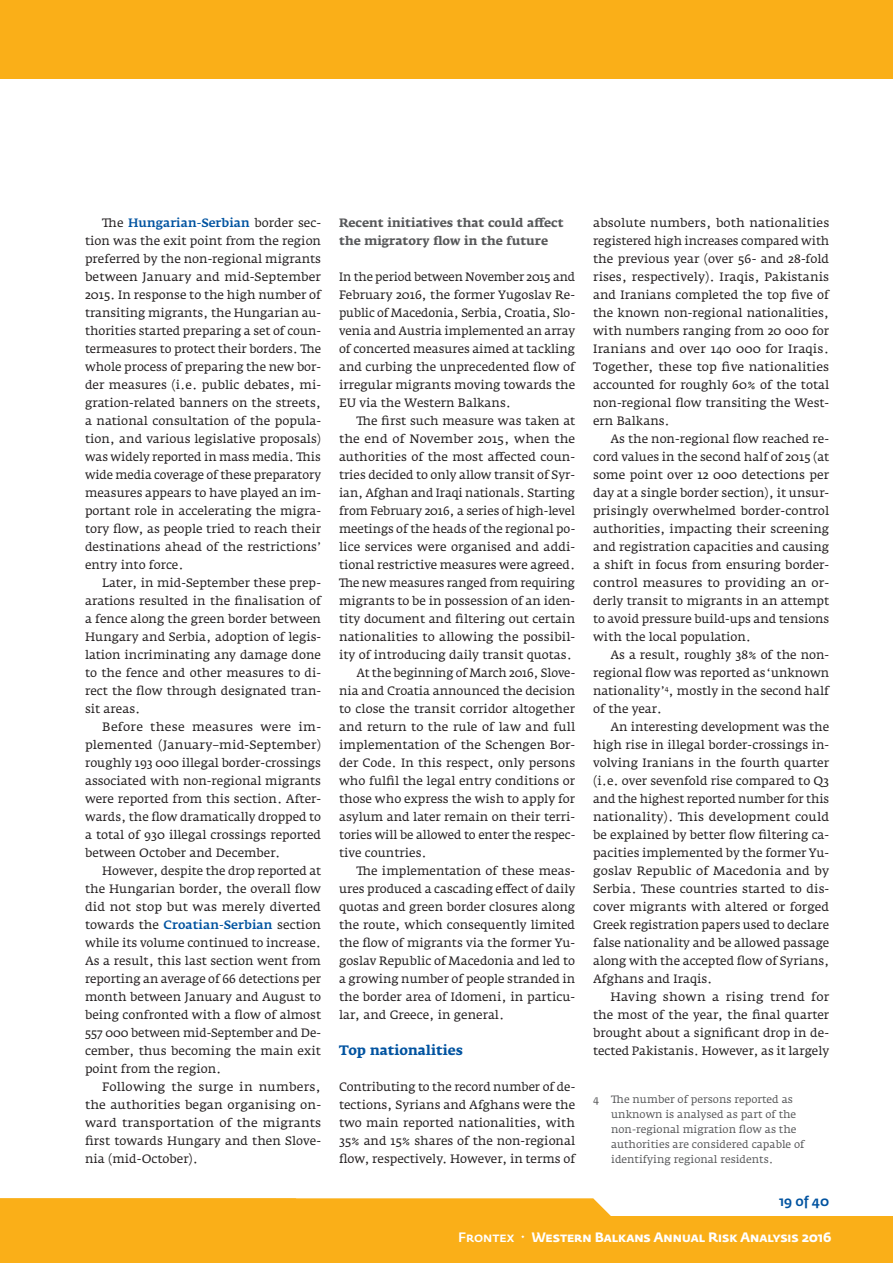
<style>
.page{position:relative;width:893px;height:1263px;background:#fff}
.page>*{position:absolute;margin:0;border:0;box-sizing:border-box;transform-origin:0 0}
.t1{font:700 13.5px "Fedra Sans Pro";color:#fff}
.RAU_head4{font:700 13.5px "Fedra Serif A Pro";color:#0153a0}
.t2{font:500 13.5px "Fedra Sans Pro";color:#0153a0}
.RAU_body{font:12px/18px "Fedra Serif A Pro";color:#231f20;text-align:justify}
.RAU_body_first{font:12px/18px "Fedra Serif A Pro";color:#231f20;text-align:justify}
.RAU_head5{font:700 12px/18px "Fedra Serif A Pro";color:#57585a}
.RAU_footnote{font:10.5px/15px "Fedra Serif A Pro";color:#57585a}
.s1{font-weight:500;color:#0153a0}
.s2{font-weight:500}
</style>
<div class="page">
<div style="left:0;top:0;width:893px;height:79px;background:#faaf18"></div>
<div style="left:0;top:1216px;width:893px;height:47px;background:#faaf18"></div>
<div style="left:0;top:1198px;width:611px;height:18px;background:#faaf18"></div>
<p class="RAU_body" style="left:85px;top:214px;width:238px;text-indent:17px">The <span class="s1">Hungarian-Serbian</span> border sec&shy;tion was the exit point from the region preferred by the non-regional migrants between January and mid-September 2015. In response to the high number of transiting migrants, the Hungarian au&shy;thorities started preparing a set of coun&shy;termeasures to protect their borders. The whole process of preparing the new bor&shy;der measures (i.e. public debates, mi&shy;gration-related banners on the streets, a national consultation of the popula&shy;tion, and various legislative proposals) was widely reported in mass media. This wide media coverage of these preparatory measures appears to have played an im&shy;portant role in accelerating the migra&shy;tory flow, as people tried to reach their destinations ahead of the restrictions’ entry into force.</p>
<p class="RAU_body" style="left:85px;top:574px;width:238px;text-indent:17px">Later, in mid-September these prep&shy;arations resulted in the finalisation of a fence along the green border between Hungary and Serbia, adoption of legis&shy;lation incriminating any damage done to the fence and other measures to di&shy;rect the flow through designated tran&shy;sit areas.</p>
<p class="RAU_body" style="left:85px;top:718px;width:238px;text-indent:17px">Before these measures were im&shy;plemented (January–mid-September) roughly 193 000 illegal border-crossings associated with non-regional migrants were reported from this section. After&shy;wards, the flow dramatically dropped to a total of 930 illegal crossings reported between October and December.</p>
<p class="RAU_body" style="left:85px;top:862px;width:238px;text-indent:17px">However, despite the drop reported at the Hungarian border, the overall flow did not stop but was merely diverted towards the <span class="s1">Croatian-Serbian</span> section while its volume continued to increase.<br>As a result, this last section went from reporting an average of 66 detections per month between January and August to being confronted with a flow of almost 557 000 between mid-September and De&shy;cember, thus becoming the main exit point from the region.</p>
<p class="RAU_body" style="left:85px;top:1078px;width:238px;text-indent:17px">Following the surge in numbers, the authorities began organising on&shy;ward transportation of the migrants first towards Hungary and then Slove&shy;nia (mid-October).</p>
<p class="RAU_head5" style="left:339px;top:214px;width:226px">Recent initiatives that could affect the migratory flow in the future</p>
<p class="RAU_body_first" style="left:339px;top:268px;width:238px">In the period between November 2015 and February 2016, the former Yugoslav Re&shy;public of Macedonia, Serbia, Croatia, Slo&shy;venia and Austria implemented an array of concerted measures aimed at tackling and curbing the unprecedented flow of irregular migrants moving towards the EU via the Western Balkans.</p>
<p class="RAU_body" style="left:339px;top:412px;width:238px;text-indent:17px">The first such measure was taken at the end of November 2015, when the authorities of the most affected coun&shy;tries decided to only allow transit of Syr&shy;ian, Afghan and Iraqi nationals. Starting from February 2016, a series of high-level meetings of the heads of the regional po&shy;lice services were organised and addi&shy;tional restrictive measures were agreed.<br>The new measures ranged from requiring migrants to be in possession of an iden&shy;tity document and filtering out certain nationalities to allowing the possibil&shy;ity of introducing daily transit quotas.</p>
<p class="RAU_body" style="left:339px;top:664px;width:238px;text-indent:17px">At the beginning of March 2016, Slove&shy;nia and Croatia announced the decision to close the transit corridor altogether and return to the rule of law and full implementation of the Schengen Bor&shy;der Code. In this respect, only persons who fulfil the legal entry conditions or those who express the wish to apply for asylum and later remain on their terri&shy;tories will be allowed to enter the respec&shy;tive countries.</p>
<p class="RAU_body" style="left:339px;top:862px;width:238px;text-indent:17px">The implementation of these meas&shy;ures produced a cascading effect of daily quotas and green border closures along the route, which consequently limited the flow of migrants via the former Yu&shy;goslav Republic of Macedonia and led to a growing number of people stranded in the border area of Idomeni, in particu&shy;lar, and Greece, in general.</p>
<p class="RAU_head4" style="left:339px;top:1042px;width:125px">Top nationalities</p>
<p class="RAU_body_first" style="left:339px;top:1078px;width:238px">Contributing to the record number of de&shy;tections, Syrians and Afghans were the two main reported nationalities, with 35% and 15% shares of the non-regional flow, respectively. However, in terms of</p>
<p class="RAU_body_first" style="left:593px;top:214px;width:238px">absolute numbers, both nationalities registered high increases compared with the previous year (over 56- and 28-fold rises, respectively). Iraqis, Pakistanis and Iranians completed the top five of the known non-regional nationalities, with numbers ranging from 20 000 for Iranians and over 140 000 for Iraqis.<br>Together, these top five nationalities accounted for roughly 60% of the total non-regional flow transiting the West&shy;ern Balkans.</p>
<p class="RAU_body" style="left:593px;top:430px;width:238px;text-indent:17px">As the non-regional flow reached re&shy;cord values in the second half of 2015 (at some point over 12 000 detections per day at a single border section), it unsur&shy;prisingly overwhelmed border-control authorities, impacting their screening and registration capacities and causing a shift in focus from ensuring border&shy;control measures to providing an or&shy;derly transit to migrants in an attempt to avoid pressure build-ups and tensions with the local population.</p>
<p class="RAU_body" style="left:593px;top:646px;width:238px;text-indent:17px">As a result, roughly 38% of the non&shy;regional flow was reported as ‘unknown nationality’<sup>4</sup>, mostly in the second half of the year.</p>
<p class="RAU_body" style="left:593px;top:718px;width:238px;text-indent:17px">An interesting development was the high rise in illegal border-crossings in&shy;volving Iranians in the fourth quarter (i.e. over sevenfold rise compared to Q3 and the highest reported number for this nationality). This development could be explained by better flow filtering ca&shy;pacities implemented by the former Yu&shy;goslav Republic of Macedonia and by Serbia. These countries started to dis&shy;cover migrants with altered or forged Greek registration papers used to declare false nationality and be allowed passage along with the accepted flow of Syrians, Afghans and Iraqis.</p>
<p class="RAU_body" style="left:593px;top:988px;width:238px;text-indent:17px">Having shown a rising trend for the most of the year, the final quarter brought about a significant drop in de&shy;tected Pakistanis. However, as it largely</p>
<p class="RAU_footnote" style="left:611px;top:1092px;width:195px;text-indent:-18px">4 The number of persons reported as unknown is analysed as part of the non-regional migration flow as the authorities are considered capable of identifying regional residents.</p>
<p class="t2" style="left:779px;top:1191px;width:52px">19 of 40</p>
<p class="t1" style="left:458px;top:1226px;width:375px"><span class="s2">Frontex</span> · Western Balkans Annual Risk Analysis 2016</p>
</div>
